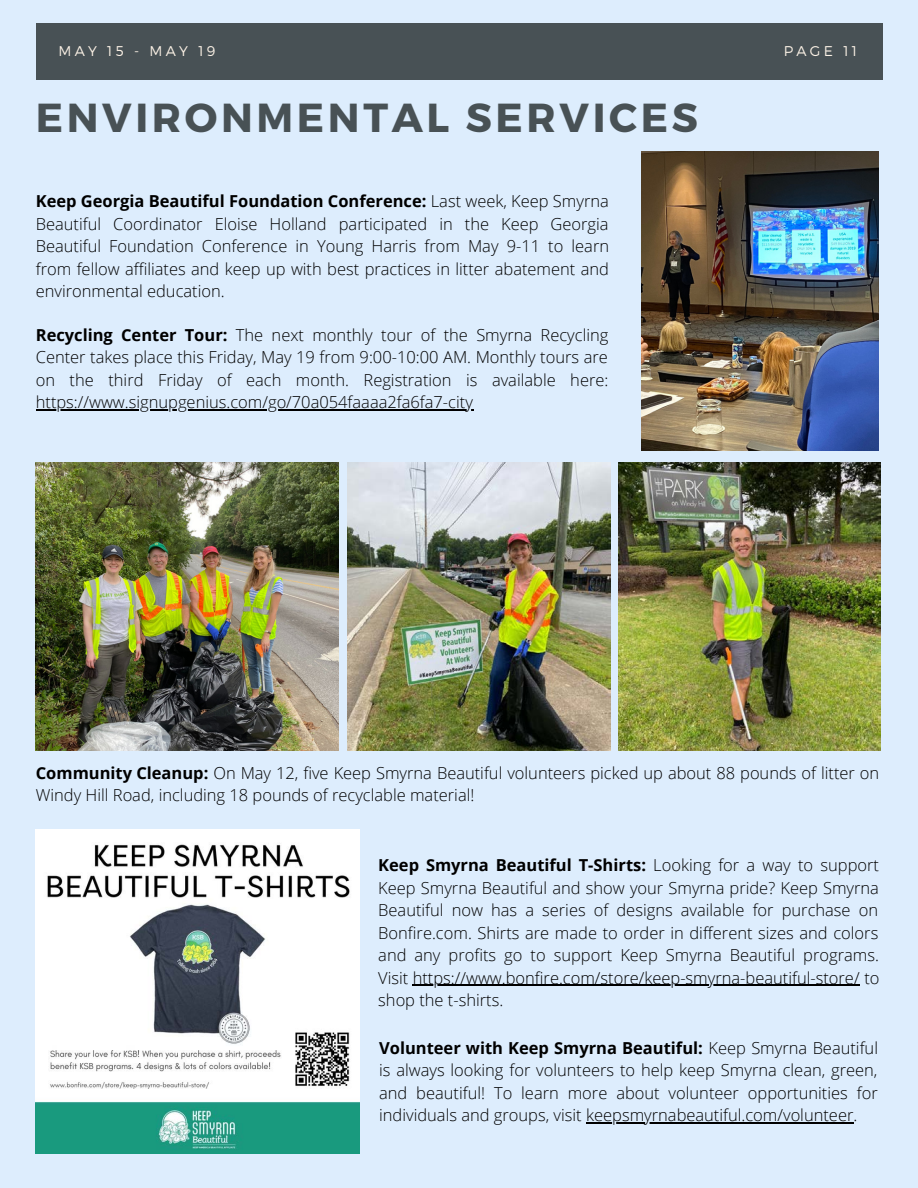
<style>
.page{position:relative;width:918px;height:1188px;background:#ddedfd}
.page>*{position:absolute;margin:0;border:0;box-sizing:border-box;transform-origin:0 0}
.t1{font:700 40.5px "Montserrat";letter-spacing:.09em;color:#485155}
.t2{font:300 16.5px/22.5px "Open Sans";color:#000;text-align:justify}
.t3{font:300 14.1px "Montserrat";letter-spacing:.23em;color:#fcf2e6}
.s1{font-weight:700}
</style>
<div class="page">
<div style="left:36px;top:23px;width:846px;height:56px;background:#485155"></div>
<img style="left:641px;top:152px;width:238px;height:299px">
<img style="left:36px;top:463px;width:302px;height:288px">
<img style="left:348px;top:463px;width:262px;height:288px">
<img style="left:619px;top:463px;width:262px;height:288px">
<img style="left:36px;top:830px;width:324px;height:324px">
<hr style="left:36px;top:409px;width:437px;height:1px;background:#000">
<hr style="left:413px;top:985px;width:447px;height:1px;background:#000">
<hr style="left:586px;top:1123px;width:268px;height:1px;background:#000">
<p class="t3" style="left:58px;top:42px;width:158px">MAY 15 - MAY 19</p>
<p class="t3" style="left:784px;top:42px;width:75px">PAGE 11</p>
<p class="t1" style="left:36px;top:91px;width:664px">ENVIRONMENTAL SERVICES</p>
<p class="t2" style="left:36px;top:189px;width:575px"><span class="s1">Keep Georgia Beautiful Foundation Conference:</span> Last week, Keep Smyrna Beautiful Coordinator Eloise Holland participated in the Keep Georgia Beautiful Foundation Conference in Young Harris from May 9-11 to learn from fellow affiliates and keep up with best practices in litter abatement and environmental education.</p>
<p class="t2" style="left:36px;top:323px;width:574px"><span class="s1">Recycling Center Tour:</span> The next monthly tour of the Smyrna Recycling Center takes place this Friday, May 19 from 9:00-10:00 AM. Monthly tours are on the third Friday of each month. Registration is available here: https://www.signupgenius.com/go/70a054faaaa2fa6fa7-city</p>
<p class="t2" style="left:36px;top:761px;width:845px"><span class="s1">Community Cleanup:</span> On May 12, five Keep Smyrna Beautiful volunteers picked up about 88 pounds of litter on<br>Windy Hill Road, including 18 pounds of recyclable material!</p>
<p class="t2" style="left:378px;top:853px;width:503px"><span class="s1">Keep Smyrna Beautiful T-Shirts:</span> Looking for a way to support Keep Smyrna Beautiful and show your Smyrna pride? Keep Smyrna Beautiful now has a series of designs available for purchase on Bonfire.com. Shirts are made to order in different sizes and colors and any profits go to support Keep Smyrna Beautiful programs.<br>Visit https://www.bonfire.com/store/keep-smyrna-beautiful-store/ to shop the t-shirts.</p>
<p class="t2" style="left:379px;top:1036px;width:500px"><span class="s1">Volunteer with Keep Smyrna Beautiful:</span> Keep Smyrna Beautiful is always looking for volunteers to help keep Smyrna clean, green, and beautiful! To learn more about volunteer opportunities for individuals and groups, visit keepsmyrnabeautiful.com/volunteer.</p>
</div>
